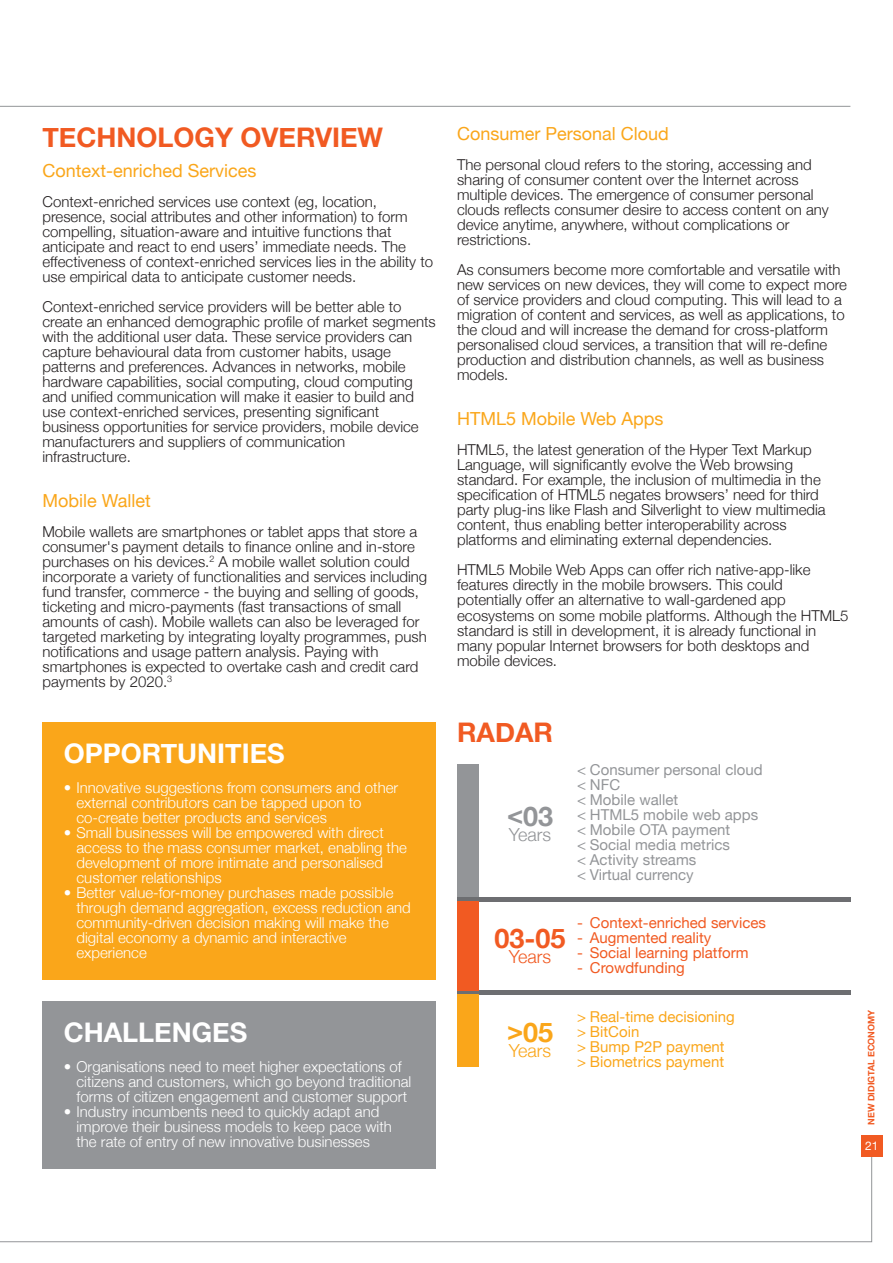
<style>
.page{position:relative;width:893px;height:1263px;background:#fff}
.page>*{position:absolute;margin:0;border:0;box-sizing:border-box;transform-origin:0 0}
.t1{font:700 27px "Helvetica Neue";color:#f15a22}
.t2{font:700 27px "Helvetica Neue";color:#fff}
.t3{font:700 27px "Helvetica Neue";color:#faa61a}
.t4{font:700 27px "Helvetica Neue";color:#939598}
.t5{font:18px "Helvetica Neue";color:#faa61a}
.t6{font:300 18px "Helvetica Neue";color:#faa61a}
.t7{font:300 18px "Helvetica Neue";color:#939598}
.t8{font:300 18px "Helvetica Neue";color:#f15a22}
.t9{font:300 15px/15px "Helvetica Neue";color:#231f20}
.t10{font:300 15px/15px "Helvetica Neue";color:#fff}
.t11{font:15px/15px "Helvetica Neue";color:#939598}
.t12{font:15px "Helvetica Neue";color:#f15a22}
.t13{font:15px/15px "Helvetica Neue";color:#faa61a}
.t14{font:12px "Helvetica Neue";color:#fff}
.t15{font:700 9px "Helvetica Neue";color:#f15a22}
</style>
<div class="page">
<svg style="left:0;top:1157px;width:872px;height:85px"></svg>
<div style="left:861px;top:1135px;width:21px;height:22px;background:#f15a22"></div>
<hr style="left:0;top:106px;width:850px;height:1px;background:#939598">
<div style="left:42px;top:723px;width:394px;height:257px;background:#faa61a"></div>
<div style="left:42px;top:1001px;width:394px;height:167px;background:#939598"></div>
<hr style="left:457px;top:897px;width:393px;height:4px;background:#6d6e71">
<hr style="left:457px;top:990px;width:393px;height:4px;background:#6d6e71">
<div style="left:457px;top:764px;width:21px;height:133px;background:#939598"></div>
<div style="left:457px;top:901px;width:21px;height:89px;background:#f15a22"></div>
<div style="left:457px;top:994px;width:21px;height:73px;background:#faa61a"></div>
<h1 class="t1" style="left:42px;top:121px;width:342px">TECHNOLOGY OVERVIEW</h1>
<p class="t5" style="left:42px;top:160px;width:216px">Context-enriched Services</p>
<p class="t9" style="left:42px;top:194px;width:392px">Context-enriched services use context (eg, location, presence, social attributes and other information) to form compelling, situation-aware and intuitive functions that anticipate and react to end users’ immediate needs. The effectiveness of context-enriched services lies in the ability to use empirical data to anticipate customer needs.</p>
<p class="t9" style="left:42px;top:299px;width:395px">Context-enriched service providers will be better able to create an enhanced demographic profile of market segments with the additional user data. These service providers can capture behavioural data from customer habits, usage patterns and preferences. Advances in networks, mobile hardware capabilities, social computing, cloud computing and unified communication will make it easier to build and use context-enriched services, presenting significant business opportunities for service providers, mobile device manufacturers and suppliers of communication infrastructure.</p>
<p class="t5" style="left:42px;top:490px;width:110px">Mobile Wallet</p>
<p class="t9" style="left:42px;top:524px;width:386px">Mobile wallets are smartphones or tablet apps that store a consumer's payment details to finance online and in-store purchases on his devices.<sup>2</sup> A mobile wallet solution could incorporate a variety of functionalities and services including fund transfer, commerce - the buying and selling of goods, ticketing and micro-payments (fast transactions of small amounts of cash). Mobile wallets can also be leveraged for targeted marketing by integrating loyalty programmes, push notifications and usage pattern analysis. Paying with smartphones is expected to overtake cash and credit card payments by 2020.<sup>3</sup></p>
<h1 class="t2" style="left:64px;top:737px;width:222px">OPPORTUNITIES</h1>
<p class="t10" style="left:76px;top:780px;width:323px;text-indent:-13px">• Innovative suggestions from consumers and other external contributors can be tapped upon to co-create better products and services</p>
<p class="t10" style="left:76px;top:825px;width:332px;text-indent:-13px">• Small businesses will be empowered with direct access to the mass consumer market, enabling the development of more intimate and personalised customer relationships</p>
<p class="t10" style="left:76px;top:885px;width:336px;text-indent:-13px">• Better value-for-money purchases made possible through demand aggregation, excess reduction and community-driven decision making will make the digital economy a dynamic and interactive experience</p>
<h1 class="t2" style="left:64px;top:1015px;width:185px">CHALLENGES</h1>
<p class="t10" style="left:76px;top:1059px;width:336px;text-indent:-13px">• Organisations need to meet higher expectations of citizens and customers, which go beyond traditional forms of citizen engagement and customer support</p>
<p class="t10" style="left:76px;top:1104px;width:317px;text-indent:-13px">• Industry incumbents need to quickly adapt and improve their business models to keep pace with the rate of entry of new innovative businesses</p>
<p class="t5" style="left:457px;top:123px;width:213px">Consumer Personal Cloud</p>
<p class="t9" style="left:457px;top:157px;width:373px">The personal cloud refers to the storing, accessing and sharing of consumer content over the Internet across multiple devices. The emergence of consumer personal clouds reflects consumer desire to access content on any device anytime, anywhere, without complications or restrictions.</p>
<p class="t9" style="left:457px;top:262px;width:391px">As consumers become more comfortable and versatile with new services on new devices, they will come to expect more of service providers and cloud computing. This will lead to a migration of content and services, as well as applications, to the cloud and will increase the demand for cross-platform personalised cloud services, a transition that will re-define production and distribution channels, as well as business models.</p>
<p class="t5" style="left:457px;top:408px;width:208px">HTML5 Mobile Web Apps</p>
<p class="t9" style="left:457px;top:442px;width:370px">HTML5, the latest generation of the Hyper Text Markup Language, will significantly evolve the Web browsing standard. For example, the inclusion of multimedia in the specification of HTML5 negates browsers’ need for third party plug-ins like Flash and Silverlight to view multimedia content, thus enabling better interoperability across platforms and eliminating external dependencies.</p>
<p class="t9" style="left:457px;top:562px;width:393px">HTML5 Mobile Web Apps can offer rich native-app-like features directly in the mobile browsers. This could potentially offer an alternative to wall-gardened app ecosystems on some mobile platforms. Although the HTML5 standard is still in development, it is already functional in many popular Internet browsers for both desktops and mobile devices.</p>
<h1 class="t1" style="left:457px;top:716px;width:97px">RADAR</h1>
<h1 class="t4" style="left:507px;top:799px;width:48px">&lt;03</h1>
<p class="t7" style="left:509px;top:823px;width:44px">Years</p>
<h1 class="t1" style="left:495px;top:921px;width:73px">03-05</h1>
<p class="t8" style="left:509px;top:945px;width:44px">Years</p>
<h1 class="t3" style="left:507px;top:1015px;width:48px">&gt;05</h1>
<p class="t6" style="left:509px;top:1039px;width:44px">Years</p>
<p class="t11" style="left:577px;top:762px;width:187px">&lt; Consumer personal cloud &lt; NFC<br>&lt; Mobile wallet<br>&lt; HTML5 mobile web apps &lt; Mobile OTA payment<br>&lt; Social media metrics<br>&lt; Activity streams<br>&lt; Virtual currency</p>
<p class="t12" style="left:577px;top:914px;width:190px">- Context-enriched services</p>
<p class="t12" style="left:577px;top:929px;width:136px">- Augmented reality</p>
<p class="t12" style="left:577px;top:944px;width:173px">- Social learning platform</p>
<p class="t12" style="left:577px;top:959px;width:109px">- Crowdfunding</p>
<p class="t13" style="left:577px;top:1008px;width:159px">&gt; Real-time decisioning &gt; BitCoin<br>&gt; Bump P2P payment &gt; Biometrics payment</p>
<p class="t15" style="left:866px;top:1125px;width:117px;rotate:-90deg">NEW DIDIGTAL ECONOMY</p>
<p class="t14" style="left:865px;top:1138px;width:15px">21</p>
</div>
